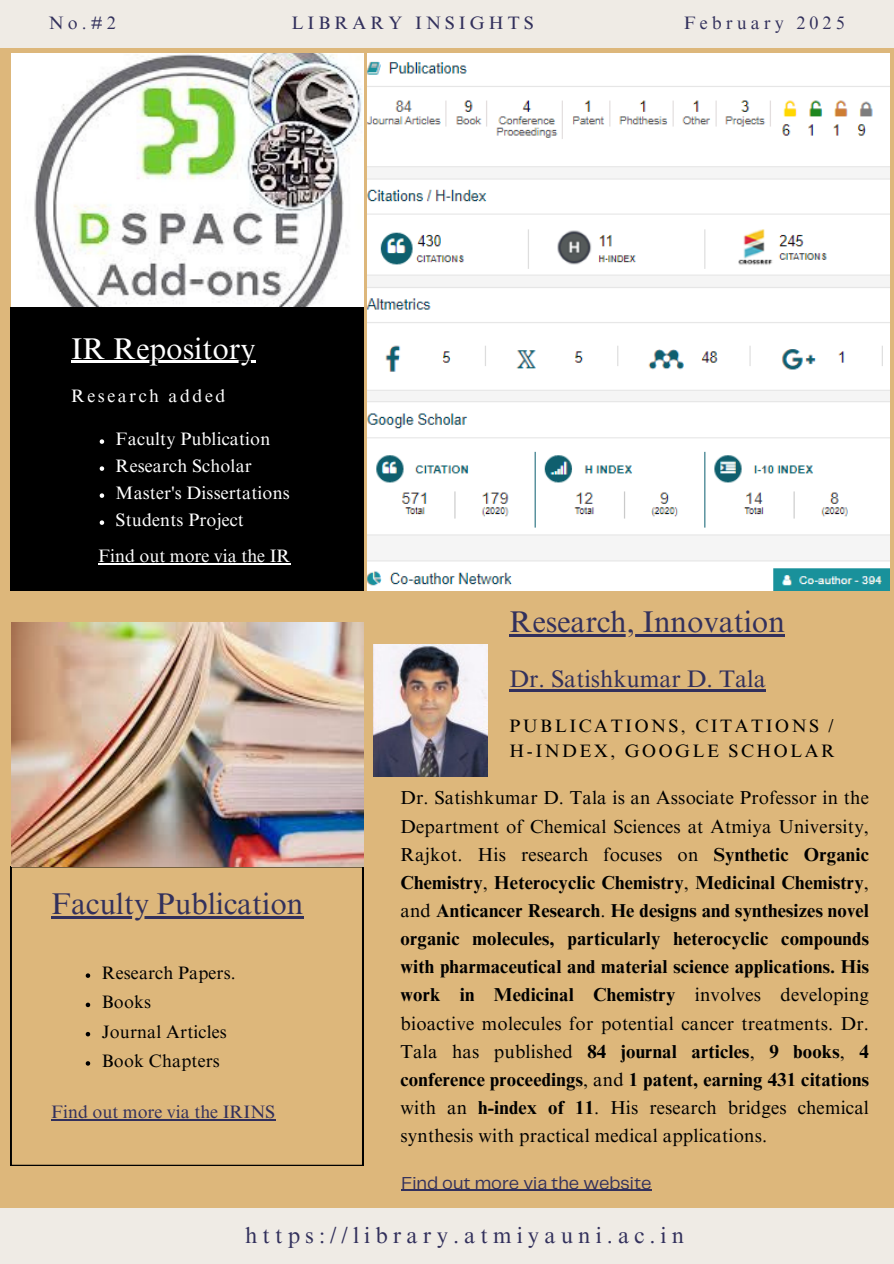
<style>
.page{position:relative;width:894px;height:1264px;background:#fff}
.page>*{position:absolute;margin:0;border:0;box-sizing:border-box;transform-origin:0 0}
.t1{font:30px "Times NRMT Pro";color:#32305c}
.t2{font:30px "Times NRMT Pro";color:#fff}
.t3{font:24px "Times NRMT Pro";color:#32305c}
.t4{font:22.5px "Times NRMT Pro";letter-spacing:.225em;color:#32305c}
.t5{font:700 18.75px/28.2px "Times NRMT Pro";letter-spacing:.01em;color:#000;text-align:justify}
.t6{font:18px "Times NRMT Pro";letter-spacing:.01em;color:#fff}
.t7{font:18px "Times NRMT Pro";letter-spacing:.01em;color:#000}
.t8{font:18px/24.8px "Times NRMT Pro";letter-spacing:.14em;color:#000}
.t9{font:18px "Times NRMT Pro";letter-spacing:.225em;color:#32305c}
.t10{font:18px "Telegraf";color:#32305c}
.t11{font:18px "Times NRMT Pro";color:#32305c}
.t12{font:18px "Times NRMT Pro";letter-spacing:.14em;color:#fff}
.s1{font-weight:400}
</style>
<div class="page">
<div style="left:0;top:0;width:893px;height:1263px;background:#ddb77b"></div>
<img style="left:12px;top:54px;width:351px;height:253px">
<svg style="left:11px;top:866px;width:352px;height:299px"></svg>
<div style="left:11px;top:307px;width:352px;height:283px;background:#000"></div>
<img style="left:12px;top:623px;width:351px;height:243px">
<svg style="left:86px;top:973px;width:4px;height:4px"></svg>
<svg style="left:86px;top:1002px;width:4px;height:5px"></svg>
<svg style="left:86px;top:1031px;width:4px;height:5px"></svg>
<svg style="left:86px;top:1061px;width:4px;height:4px"></svg>
<hr style="left:51px;top:916px;width:252px;height:2px;background:#32305c">
<svg style="left:100px;top:439px;width:4px;height:5px"></svg>
<svg style="left:100px;top:466px;width:4px;height:5px"></svg>
<svg style="left:100px;top:493px;width:4px;height:5px"></svg>
<svg style="left:100px;top:520px;width:4px;height:5px"></svg>
<hr style="left:98px;top:563px;width:192px;height:1px;background:#fff">
<hr style="left:71px;top:361px;width:184px;height:2px;background:#fff">
<div style="left:0;top:1207px;width:893px;height:56px;background:#efebe5"></div>
<img style="left:367px;top:54px;width:522px;height:536px">
<hr style="left:401px;top:1189px;width:250px;height:1px;background:#32305c">
<hr style="left:509px;top:634px;width:275px;height:2px;background:#32305c">
<hr style="left:509px;top:689px;width:256px;height:2px;background:#32305c">
<hr style="left:51px;top:1118px;width:224px;height:2px;background:#32305c">
<div style="left:0;top:0;width:893px;height:48px;background:#efebe5"></div>
<img style="left:374px;top:644px;width:113px;height:132px">
<p class="t9" style="left:49px;top:16px;width:68px">No.#2</p>
<p class="t9" style="left:291px;top:16px;width:244px">LIBRARY INSIGHTS</p>
<p class="t9" style="left:683px;top:16px;width:162px">February 2025</p>
<p class="t2" style="left:71px;top:337px;width:186px">IR Repository</p>
<p class="t12" style="left:71px;top:389px;width:156px">Research added</p>
<p class="t6" style="left:116px;top:432px;width:156px">Faculty Publication</p>
<p class="t6" style="left:116px;top:459px;width:138px">Research Scholar</p>
<p class="t6" style="left:116px;top:486px;width:175px">Master's Dissertations</p>
<p class="t6" style="left:116px;top:513px;width:130px">Students Project</p>
<h1 class="t6" style="left:98px;top:549px;width:194px">Find out more via the IR</h1>
<p class="t1" style="left:51px;top:892px;width:254px">Faculty Publication</p>
<p class="t7" style="left:102px;top:966px;width:135px">Research Papers.</p>
<p class="t7" style="left:102px;top:995px;width:51px">Books</p>
<p class="t7" style="left:102px;top:1024px;width:126px">Journal Articles</p>
<h1 class="t7" style="left:102px;top:1053px;width:120px">Book Chapters</h1>
<p class="t11" style="left:51px;top:1104px;width:225px">Find out more via the IRINS</p>
<h1 class="t1" style="left:509px;top:610px;width:277px">Research, Innovation</h1>
<p class="t3" style="left:509px;top:670px;width:257px">Dr. Satishkumar D. Tala</p>
<h3 class="t8" style="left:509px;top:715px;width:327px">PUBLICATIONS, CITATIONS /<br>H-INDEX, GOOGLE SCHOLAR</h3>
<h2 class="t5" style="left:400px;top:786px;width:470px"><span class="s1">Dr. Satishkumar D. Tala is an Associate Professor in the Department of Chemical Sciences at Atmiya University, Rajkot. His research focuses on</span> Synthetic Organic Chemistry<span class="s1">,</span> Heterocyclic Chemistry<span class="s1">,</span> Medicinal Chemistry<span class="s1">, and</span> Anticancer Research<span class="s1">.</span> He designs and synthesizes novel organic molecules, particularly heterocyclic compounds with pharmaceutical and material science applications. His work in Medicinal Chemistry <span class="s1">involves developing bioactive molecules for potential cancer treatments. Dr.<br>Tala has published</span> 84 journal articles<span class="s1">,</span> 9 books<span class="s1">,</span> 4 conference proceedings<span class="s1">, and</span> 1 patent, earning 431 citations <span class="s1">with an</span> h-index of 11<span class="s1">. His research bridges chemical synthesis with practical medical applications.</span></h2>
<p class="t10" style="left:401px;top:1174px;width:251px">Find out more via the website</p>
<p class="t4" style="left:245px;top:1226px;width:440px">https://library.atmiyauni.ac.in</p>
</div>
